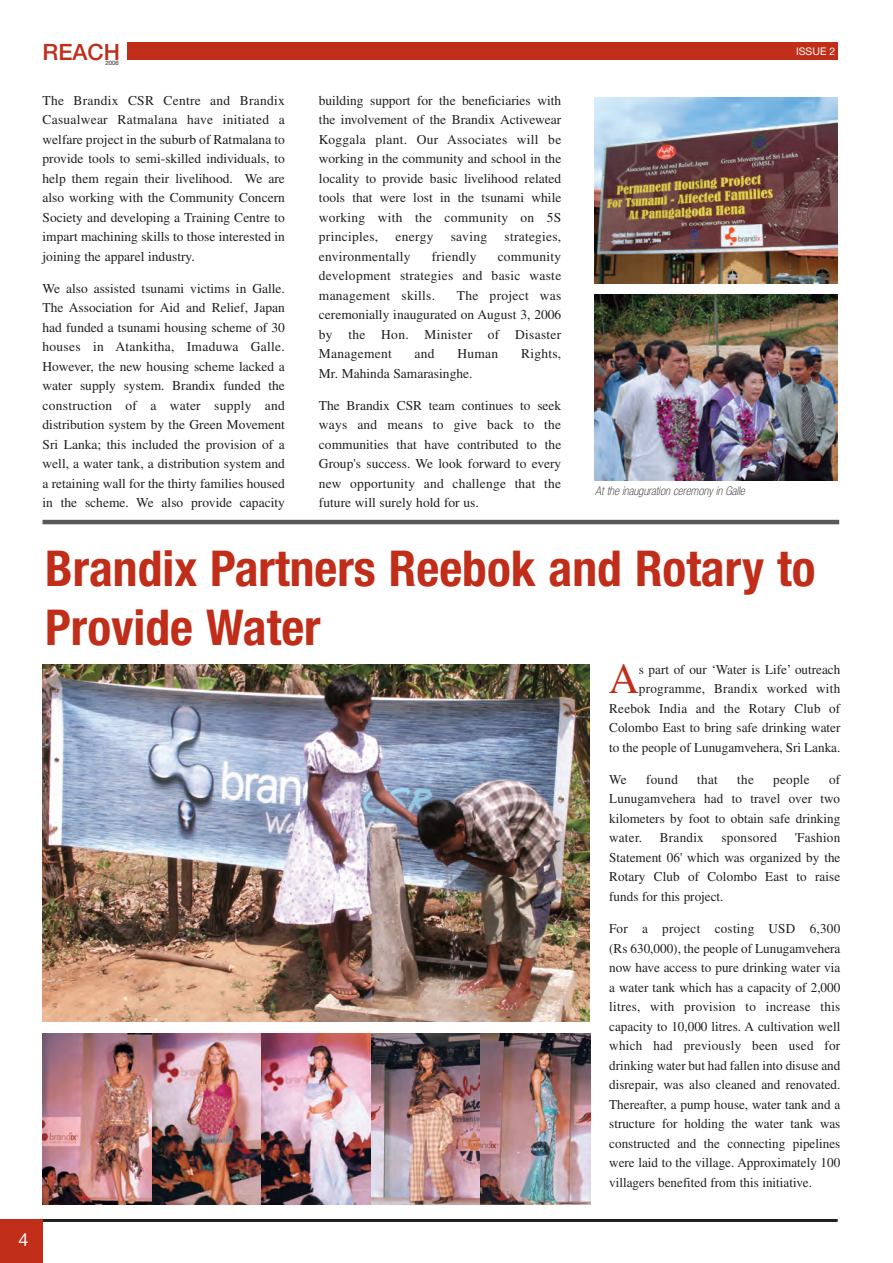
<style>
.page{position:relative;width:893px;height:1263px;background:#fff}
.page>*{position:absolute;margin:0;border:0;box-sizing:border-box;transform-origin:0 0}
.t1{font:700 condensed 49.5px/59.4px "Helvetica Neue";color:#c02d19}
.t2{font:42.9px "Times";color:#c02d19}
.t3{font:500 22.5px "Helvetica Neue";color:#c02d19}
.t4{font:18px "Helvetica Neue";color:#fff}
.t5{font:13.5px/19.5px "Times";color:#231f20;text-align:justify}
.t6{font:13.5px "Times";letter-spacing:.02em;color:#231f20}
.t7{font:italic 100 condensed 12px "Helvetica Neue";color:#231f20}
.t8{font:10.5px "Helvetica Neue";color:#fff}
.t9{font:6px "Helvetica Neue";color:#231f20}
</style>
<div class="page">
<div style="left:128px;top:43px;width:710px;height:17px;background:#c02d19"></div>
<hr style="left:0;top:1219px;width:838px;height:3px;background:#231f20">
<div style="left:0;top:1219px;width:43px;height:44px;background:#c02d19"></div>
<hr style="left:43px;top:520px;width:796px;height:4px;background:#57585a">
<img style="left:595px;top:97px;width:243px;height:186px">
<img style="left:595px;top:294px;width:243px;height:186px">
<img style="left:43px;top:665px;width:546px;height:356px">
<img style="left:43px;top:1033px;width:547px;height:172px">
<h3 class="t3" style="left:43px;top:43px;width:79px">REACH</h3>
<p class="t8" style="left:796px;top:45px;width:41px">ISSUE 2</p>
<p class="t9" style="left:106px;top:59px;width:15px">2006</p>
<p class="t5" style="left:43px;top:92px;width:244px">The Brandix CSR Centre and Brandix Casualwear Ratmalana have initiated a welfare project in the suburb of Ratmalana to provide tools to semi-skilled individuals, to help them regain their livelihood. We are also working with the Community Concern Society and developing a Training Centre to impart machining skills to those interested in joining the apparel industry.</p>
<p class="t5" style="left:43px;top:280px;width:244px">We also assisted tsunami victims in Galle.<br>The Association for Aid and Relief, Japan had funded a tsunami housing scheme of 30 houses in Atankitha, Imaduwa Galle.<br>However, the new housing scheme lacked a water supply system. Brandix funded the construction of a water supply and distribution system by the Green Movement Sri Lanka; this included the provision of a well, a water tank, a distribution system and a retaining wall for the thirty families housed in the scheme. We also provide capacity</p>
<p class="t5" style="left:319px;top:92px;width:244px">building support for the beneficiaries with the involvement of the Brandix Activewear Koggala plant. Our Associates will be working in the community and school in the locality to provide basic livelihood related tools that were lost in the tsunami while working with the community on 5S principles,</p>
<p class="t5" style="left:396px;top:228px;width:39px">energy</p>
<p class="t5" style="left:451px;top:228px;width:38px">saving</p>
<p class="t6" style="left:504px;top:232px;width:58px">strategies,</p>
<p class="t6" style="left:319px;top:251px;width:93px">environmentally</p>
<p class="t6" style="left:432px;top:251px;width:46px">friendly</p>
<p class="t5" style="left:319px;top:248px;width:244px;text-indent:179px">community development strategies and basic waste management skills.</p>
<p class="t5" style="left:319px;top:287px;width:244px;text-indent:138px">The project was ceremonially inaugurated on August 3, 2006 by the Hon. Minister of Disaster Management</p>
<p class="t5" style="left:415px;top:345px;width:22px">and</p>
<p class="t5" style="left:457px;top:345px;width:42px">Human</p>
<p class="t5" style="left:521px;top:345px;width:42px">Rights,</p>
<p class="t5" style="left:319px;top:365px;width:155px">Mr. Mahinda Samarasinghe.</p>
<p class="t5" style="left:319px;top:397px;width:244px">The Brandix CSR team continues to seek ways and means to give back to the communities that have contributed to the Group's success. We look forward to every new opportunity and challenge that the future will surely hold for us.</p>
<p class="t7" style="left:595px;top:486px;width:151px">At the inauguration ceremony in Galle</p>
<h1 class="t1" style="left:45px;top:543px;width:772px">Brandix Partners Reebok and Rotary to<br>Provide Water</h1>
<h2 class="t2" style="left:609px;top:664px;width:32px">A</h2>
<p class="t5" style="left:609px;top:661px;width:233px;text-align:right">s part of our ‘Water is Life’ outreach programme, Brandix worked with Reebok India and the Rotary Club of Colombo East to bring safe drinking water to the people of Lunugamvehera, Sri Lanka.</p>
<p class="t5" style="left:609px;top:771px;width:19px">We</p>
<p class="t5" style="left:646px;top:771px;width:33px">found</p>
<p class="t5" style="left:697px;top:771px;width:22px">that</p>
<p class="t5" style="left:737px;top:771px;width:18px">the</p>
<p class="t5" style="left:773px;top:771px;width:38px">people</p>
<p class="t5" style="left:609px;top:771px;width:233px;text-indent:220px">of Lunugamvehera had to travel over two kilometers by foot to obtain safe drinking water.</p>
<p class="t5" style="left:609px;top:829px;width:233px;text-indent:185px">'Fashion Statement 06' which was organized by the Rotary Club of Colombo East to raise funds for this project.</p>
<p class="t5" style="left:609px;top:920px;width:233px">For a project costing USD 6,300 (Rs 630,000), the people of Lunugamvehera now have access to pure drinking water via a water tank which has a capacity of 2,000 litres, with provision to increase this capacity to 10,000 litres. A cultivation well which had previously been used for drinking water but had fallen into disuse and disrepair, was also cleaned and renovated.<br>Thereafter, a pump house, water tank and a structure for holding the water tank was constructed and the connecting pipelines were laid to the village. Approximately 100 villagers benefited from this initiative.</p>
<p class="t6" style="left:660px;top:833px;width:45px">Brandix</p>
<p class="t6" style="left:721px;top:833px;width:57px">sponsored</p>
<h3 class="t4" style="left:18px;top:1229px;width:12px">4</h3>
</div>
